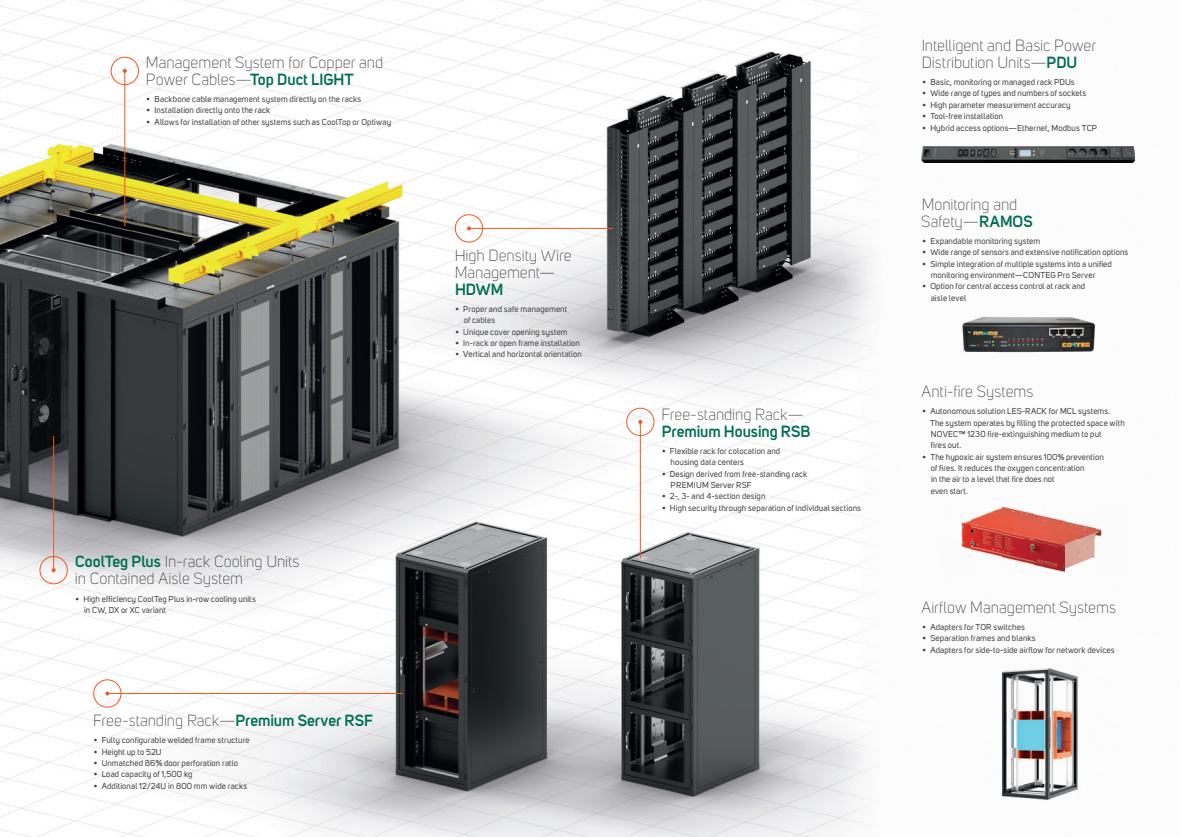
<style>
.page{position:relative;width:1180px;height:837px;background:#fff}
.page>*{position:absolute;margin:0;border:0;box-sizing:border-box;transform-origin:0 0}
.t1{font:300 16px/17px "Uni Sans";color:#3e3e3f}
.t2{font:600 16px "Uni Sans";color:#006e53}
.t3{font:8.5px/11.3px "Uni Sans";letter-spacing:.015em;color:#3e3e3f}
.s1{font-weight:600;color:#006e53}
</style>
<div class="page">
<img style="left:0;top:0;width:1135px;height:836px">
<img style="left:961px;top:316px;width:133px;height:37px">
<hr style="left:124px;top:71px;width:1px;height:155px;background:#f15921">
<svg style="left:123px;top:69px;width:4px;height:4px"></svg>
<hr style="left:469px;top:228px;width:143px;height:1px;background:#f15921">
<svg style="left:467px;top:226px;width:4px;height:4px"></svg>
<div style="left:454px;top:214px;width:29px;height:28px;border:1px solid #f15921;border-radius:50%"></div>
<hr style="left:53px;top:436px;width:1px;height:134px;background:#f15921">
<svg style="left:52px;top:568px;width:4px;height:4px"></svg>
<div style="left:39px;top:555px;width:29px;height:29px;border:1px solid #f15921;border-radius:50%"></div>
<div style="left:111px;top:57px;width:28px;height:28px;border:1px solid #f15921;border-radius:50%"></div>
<img style="left:975px;top:666px;width:146px;height:134px">
<hr style="left:107px;top:692px;width:296px;height:1px;background:#f15921">
<svg style="left:105px;top:691px;width:4px;height:4px"></svg>
<div style="left:93px;top:679px;width:28px;height:28px;border:1px solid #f15921;border-radius:50%"></div>
<hr style="left:639px;top:422px;width:1px;height:136px;background:#f15921">
<svg style="left:638px;top:420px;width:4px;height:4px"></svg>
<div style="left:626px;top:407px;width:28px;height:29px;border:1px solid #f15921;border-radius:50%"></div>
<img style="left:921px;top:147px;width:213px;height:16px">
<img style="left:940px;top:505px;width:187px;height:68px">
<h1 class="t1" style="left:146px;top:56px;width:239px">Management System for Copper and<br>Power Cables—<span class="s1">Top Duct LIGHT</span></h1>
<p class="t3" style="left:147px;top:94px;width:216px">• Backbone cable management system directly on the racks</p>
<p class="t3" style="left:147px;top:106px;width:125px">• Installation directly onto the rack</p>
<p class="t3" style="left:147px;top:117px;width:246px">• Allows for installation of other systems such as CoolTop or Optiway</p>
<h1 class="t1" style="left:454px;top:249px;width:118px">High Density Wire<br>Management—</h1>
<h1 class="t2" style="left:455px;top:283px;width:50px">HDWM</h1>
<p class="t3" style="left:463px;top:304px;width:105px;text-indent:-8px">• Proper and safe management of cables</p>
<p class="t3" style="left:455px;top:327px;width:114px">• Unique cover opening system</p>
<p class="t3" style="left:455px;top:338px;width:126px">• In-rack or open frame installation</p>
<p class="t3" style="left:455px;top:349px;width:128px">• Vertical and horizontal orientation</p>
<h1 class="t1" style="left:75px;top:555px;width:226px"><span class="s1">CoolTeg Plus</span> In-rack Cooling Units in Contained Aisle System</h1>
<p class="t3" style="left:84px;top:593px;width:173px;text-indent:-9px">• High efficiency CoolTeg Plus in-row cooling units in CW, DX or XC variant</p>
<h1 class="t1" style="left:93px;top:713px;width:281px">Free-standing Rack—<span class="s1">Premium Server RSF</span></h1>
<p class="t3" style="left:94px;top:735px;width:157px">• Fully configurable welded frame structure</p>
<p class="t3" style="left:94px;top:746px;width:69px">• Height up to 52U</p>
<p class="t3" style="left:94px;top:758px;width:146px">• Unmatched 86% door perforation ratio</p>
<p class="t3" style="left:94px;top:769px;width:100px">• Load capacity of 1,500 kg</p>
<p class="t3" style="left:94px;top:780px;width:155px">• Additional 12/24U in 800 mm wide racks</p>
<h1 class="t1" style="left:661px;top:407px;width:144px">Free-standing Rack—</h1>
<h1 class="t2" style="left:661px;top:425px;width:150px">Premium Housing RSB</h1>
<p class="t3" style="left:670px;top:446px;width:111px;text-indent:-9px">• Flexible rack for colocation and housing data centers</p>
<p class="t3" style="left:670px;top:468px;width:138px;text-indent:-9px">• Design derived from free-standing rack<br>PREMIUM Server RSF</p>
<p class="t3" style="left:662px;top:491px;width:105px">• 2-, 3- and 4-section design</p>
<p class="t3" style="left:662px;top:502px;width:200px">• High security through separation of individual sections</p>
<h1 class="t1" style="left:921px;top:39px;width:176px">Intelligent and Basic Power<br>Distribution Units—<span class="s1">PDU</span></h1>
<p class="t3" style="left:922px;top:77px;width:154px">• Basic, monitoring or managed rack PDUs</p>
<p class="t3" style="left:922px;top:89px;width:165px">• Wide range of types and numbers of sockets</p>
<p class="t3" style="left:922px;top:100px;width:150px">• High parameter measurement accuracy</p>
<p class="t3" style="left:922px;top:111px;width:82px">• Tool-free installation</p>
<p class="t3" style="left:922px;top:123px;width:176px">• Hybrid access options—Ethernet, Modbus TCP</p>
<h1 class="t1" style="left:921px;top:198px;width:113px">Monitoring and<br>Safety—<span class="s1">RAMOS</span></h1>
<p class="t3" style="left:922px;top:236px;width:119px">• Expandable monitoring system</p>
<p class="t3" style="left:922px;top:247px;width:207px">• Wide range of sensors and extensive notification options</p>
<p class="t3" style="left:930px;top:259px;width:183px;text-indent:-8px">• Simple integration of multiple systems into a unified monitoring environment—CONTEG Pro Server</p>
<p class="t3" style="left:930px;top:281px;width:156px;text-indent:-8px">• Option for central access control at rack and aisle level</p>
<h1 class="t1" style="left:921px;top:385px;width:113px">Anti-fire Systems</h1>
<p class="t3" style="left:929px;top:406px;width:196px;text-indent:-8px">• Autonomous solution LES-RACK for MCL systems.<br>The system operates by filling the protected space with NOVEC™ 1230 fire-extinguishing medium to put<br>fires out.</p>
<p class="t3" style="left:930px;top:451px;width:174px;text-indent:-8px">• The hypoxic air system ensures 100% prevention of fires. It reduces the oxygen concentration<br>in the air to a level that fire does not<br>even start.</p>
<h1 class="t1" style="left:921px;top:600px;width:196px">Airflow Management Systems</h1>
<p class="t3" style="left:922px;top:622px;width:104px">• Adapters for TOR switches</p>
<p class="t3" style="left:922px;top:633px;width:115px">• Separation frames and blanks</p>
<p class="t3" style="left:922px;top:644px;width:194px">• Adapters for side-to-side airflow for network devices</p>
</div>
